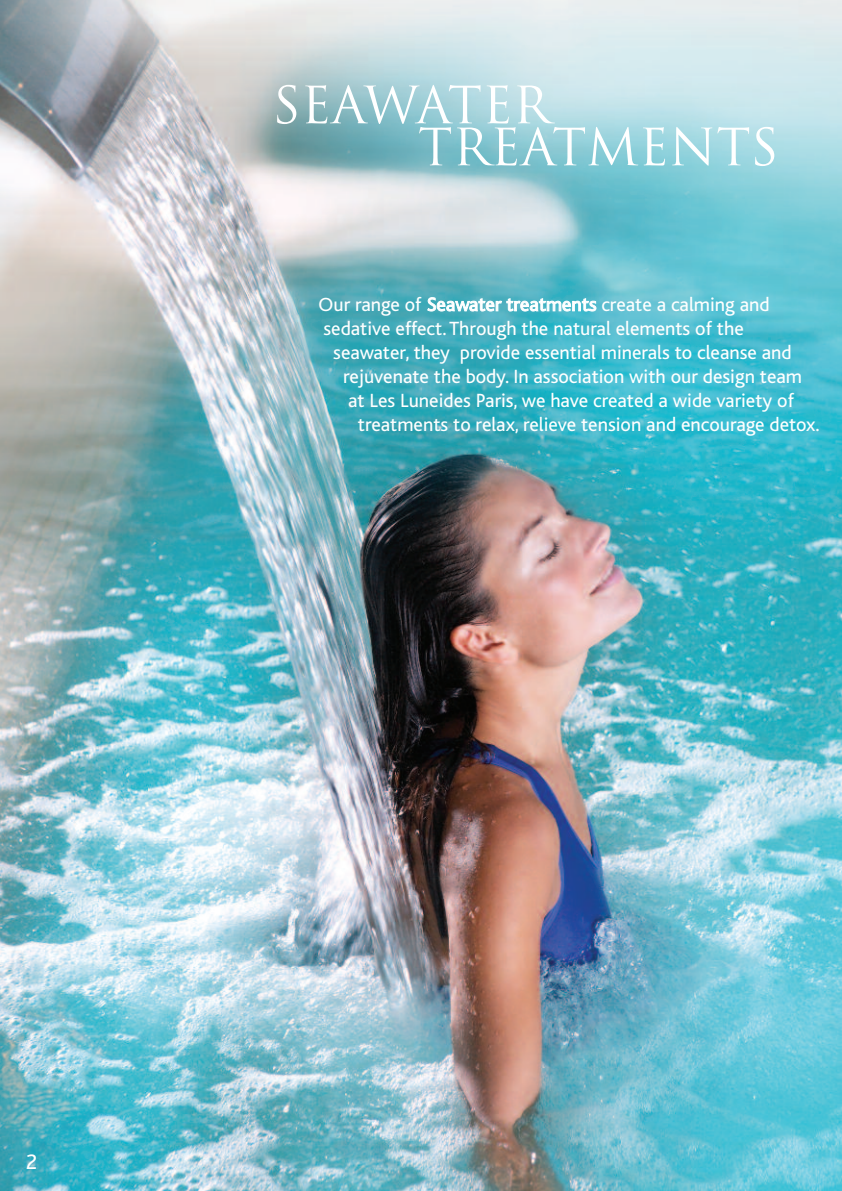
<style>
.page{position:relative;width:842px;height:1191px;background:#fff}
.page>*{position:absolute;margin:0;border:0;box-sizing:border-box;transform-origin:0 0}
.t1{font:50px/42px "Trajan";color:#fff}
.t2{font:22px "Bliss";color:#fff}
.t3{font:20px "Bliss";color:#fff}
</style>
<div class="page">
<img style="left:0;top:0;width:842px;height:1191px">
<h1 class="t1" style="left:418px;top:85px;width:362px;text-indent:-146px">SEAWATER<br>TREATMENTS</h1>
<p class="t3" style="left:319px;top:298px;width:453px">Our range of Seawater treatments create a calming and</p>
<p class="t3" style="left:323px;top:322px;width:422px">sedative effect. Through the natural elements of the</p>
<p class="t3" style="left:333px;top:346px;width:460px">seawater, they provide essential minerals to cleanse and</p>
<p class="t3" style="left:343px;top:370px;width:460px">rejuvenate the body. In association with our design team</p>
<p class="t3" style="left:348px;top:394px;width:447px">at Les Luneides Paris, we have created a wide variety of</p>
<p class="t3" style="left:358px;top:418px;width:463px">treatments to relax, relieve tension and encourage detox.</p>
<p class="t2" style="left:26px;top:1154px;width:13px">2</p>
</div>
